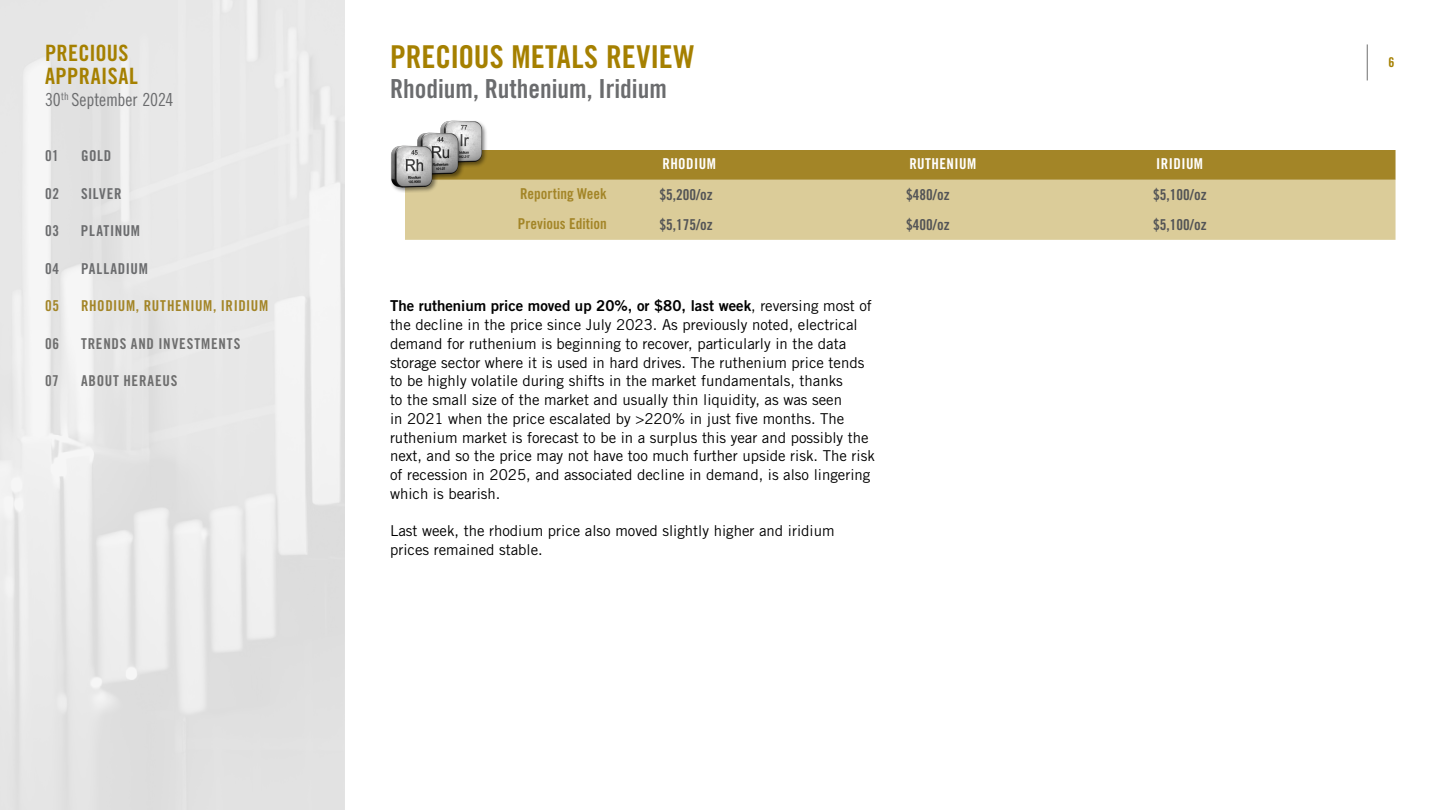
<style>
.page{position:relative;width:1440px;height:810px;background:#fff}
.page>*{position:absolute;margin:0;border:0;box-sizing:border-box;transform-origin:0 0}
.t1{font:31.5px "Trade Gothic LT Std Bd Cn 20";color:#a58000}
.t2{font:26.25px "Trade Gothic LT Std Bd Cn 20";color:#6b6c6e}
.t3{font:22.5px/22.5px "Trade Gothic LT Std Bd Cn 20";letter-spacing:.015em;color:#a58000}
.t4{font:18px "Trade Gothic LT Std Cn 18";letter-spacing:-.005em;color:#6b6c6e}
.t5{font:15px/18.8px "Trade Gothic LT Std";color:#000}
.t6{font:15px "Trade Gothic LT Std Bd 2";color:#000}
.t7{font:15px "Trade Gothic LT Std Bd Cn 20";color:#535456}
.t8{font:15px "Trade Gothic LT Std Bd Cn 20";letter-spacing:.055em;color:#6e6e6e}
.t9{font:15px "Trade Gothic LT Std Bd Cn 20";letter-spacing:.045em;color:#6b6c6e}
.t10{font:15px "Trade Gothic LT Std Bd Cn 20";letter-spacing:.04em;color:#a38527}
.t11{font:15px "Trade Gothic LT Std Bd Cn 20";letter-spacing:.03em;color:#fff}
.t12{font:15px "Trade Gothic LT Std Bd Cn 20";letter-spacing:.015em;color:#a38527}
.t13{font:15px "Trade Gothic LT Std Bd Cn 20";letter-spacing:-.005em;color:#a38527}
.t14{font:13.5px "Trade Gothic LT Std Bd Cn 20";color:#a58000}
.s1{font-family:"Trade Gothic LT Std"}
</style>
<div class="page">
<hr style="left:1367px;top:44px;width:1px;height:36px;background:#6e6e6e">
<div style="left:0;top:0;width:345px;height:810px;background:linear-gradient(to right,#e8e8e8,#e7e7e7)"></div>
<div style="left:476px;top:150px;width:920px;height:30px;background:#a38527"></div>
<div style="left:405px;top:180px;width:991px;height:60px;background:#dbcc99"></div>
<img style="left:442px;top:120px;width:57px;height:47px">
<img style="left:418px;top:125px;width:58px;height:55px">
<div style="left:389px;top:144px;width:49px;height:49px;background:#000;opacity:.47"></div>
<img style="left:389px;top:137px;width:61px;height:55px">
<h3 class="t3" style="left:45px;top:42px;width:94px">PRECIOUS<br>APPRAISAL</h3>
<p class="t4" style="left:45px;top:89px;width:130px">30<sup>th</sup> September 2024</p>
<p class="t9" style="left:45px;top:147px;width:15px">01</p>
<p class="t9" style="left:81px;top:147px;width:32px">GOLD</p>
<p class="t9" style="left:45px;top:184px;width:16px">02</p>
<p class="t9" style="left:81px;top:184px;width:42px">SILVER</p>
<p class="t9" style="left:45px;top:222px;width:16px">03</p>
<p class="t9" style="left:81px;top:222px;width:61px">PLATINUM</p>
<p class="t9" style="left:45px;top:259px;width:16px">04</p>
<p class="t9" style="left:81px;top:259px;width:68px">PALLADIUM</p>
<p class="t12" style="left:45px;top:297px;width:16px">05</p>
<p class="t10" style="left:81px;top:297px;width:189px">RHODIUM, RUTHENIUM, IRIDIUM</p>
<p class="t8" style="left:45px;top:334px;width:16px">06</p>
<p class="t8" style="left:81px;top:334px;width:161px">TRENDS AND INVESTMENTS</p>
<p class="t8" style="left:45px;top:372px;width:15px">07</p>
<p class="t8" style="left:81px;top:372px;width:98px">ABOUT HERAEUS</p>
<h1 class="t1" style="left:390px;top:37px;width:306px">PRECIOUS METALS REVIEW</h1>
<h2 class="t2" style="left:390px;top:72px;width:278px">Rhodium, Ruthenium, Iridium</h2>
<p class="t11" style="left:662px;top:155px;width:55px">RHODIUM</p>
<p class="t11" style="left:909px;top:155px;width:68px">RUTHENIUM</p>
<p class="t11" style="left:1156px;top:155px;width:48px">IRIDIUM</p>
<p class="t13" style="left:520px;top:185px;width:88px">Reporting Week</p>
<p class="t7" style="left:659px;top:186px;width:55px">$5,200/oz</p>
<p class="t7" style="left:906px;top:186px;width:45px">$480/oz</p>
<p class="t7" style="left:1153px;top:186px;width:55px">$5,100/oz</p>
<p class="t12" style="left:518px;top:215px;width:91px">Previous Edition</p>
<p class="t7" style="left:659px;top:216px;width:55px">$5,175/oz</p>
<p class="t7" style="left:906px;top:216px;width:45px">$400/oz</p>
<p class="t7" style="left:1153px;top:216px;width:55px">$5,100/oz</p>
<p class="t6" style="left:390px;top:297px;width:483px">The ruthenium price moved up 20%, or $80, last week<span class="s1">, reversing most of</span></p>
<p class="t5" style="left:390px;top:315px;width:486px">the decline in the price since July 2023. As previously noted, electrical demand for ruthenium is beginning to recover, particularly in the data storage sector where it is used in hard drives. The ruthenium price tends to be highly volatile during shifts in the market fundamentals, thanks<br>to the small size of the market and usually thin liquidity, as was seen<br>in 2021 when the price escalated by &gt;220% in just five months. The ruthenium market is forecast to be in a surplus this year and possibly the next, and so the price may not have too much further upside risk. The risk of recession in 2025, and associated decline in demand, is also lingering which is bearish.</p>
<p class="t5" style="left:390px;top:521px;width:446px">Last week, the rhodium price also moved slightly higher and iridium prices remained stable.</p>
<p class="t14" style="left:1389px;top:54px;width:7px">6</p>
</div>
